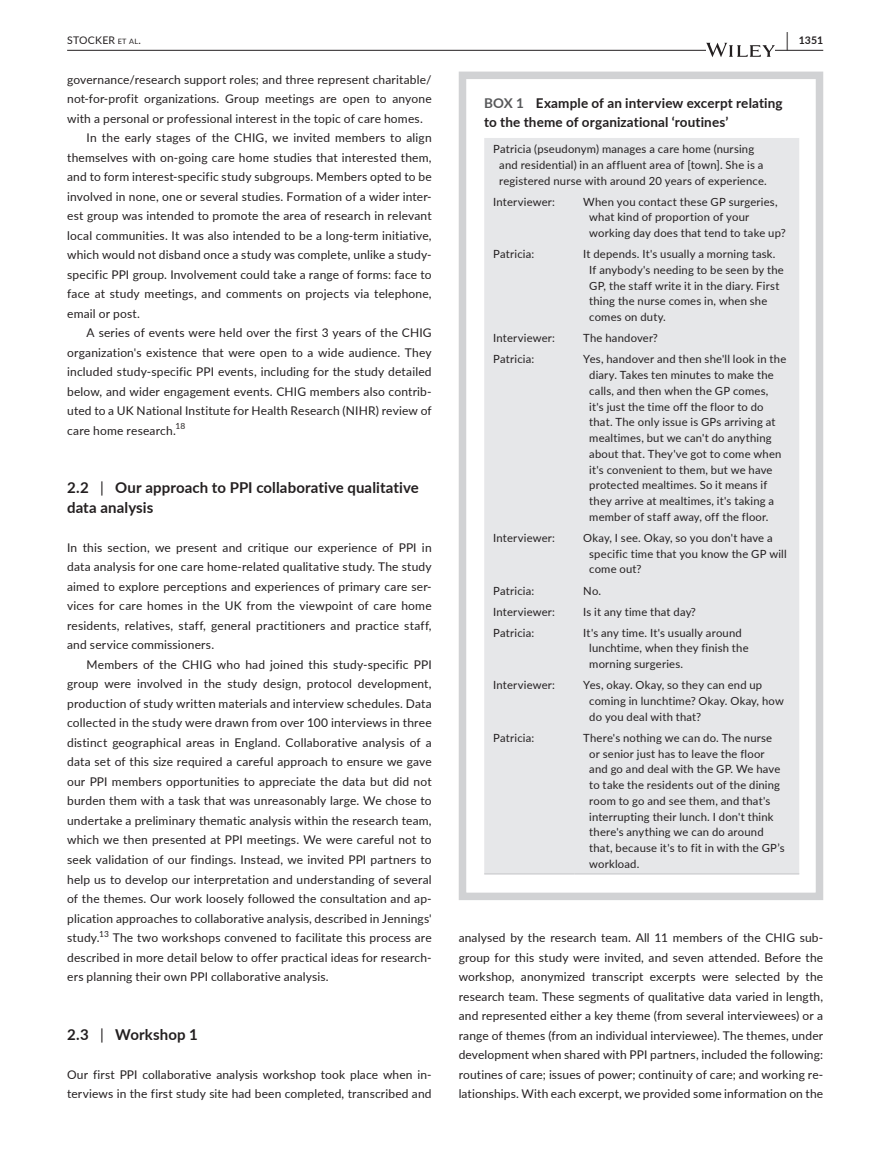
<style>
.page{position:relative;width:893px;height:1174px;background:#fff}
.page>*{position:absolute;margin:0;border:0;box-sizing:border-box;transform-origin:0 0}
.t1{font:700 19.5px "Lato";color:#231f20;scale:.48 1}
.t2{font:700 15px/19.5px "Lato";letter-spacing:.01em;color:#231f20}
.t3{font:700 13.5px/19.5px "Lato";letter-spacing:.01em;color:#231f20}
.t4{font:12px/19.5px "Lato";letter-spacing:.015em;color:#231f20;text-align:justify}
.t5{font:11.25px/15.8px "Lato";letter-spacing:.02em;color:#231f20}
.t6{font:10.5px "Lato";letter-spacing:.02em;color:#231f20}
.t7{font:700 10.5px "Lato";color:#231f20}
.t8{font:8.4px "Lato";color:#231f20}
.s1{font-size:7.35px}
.s2{color:#57585a}
.s3{font-weight:400}
</style>
<div class="page">
<hr style="left:67px;top:50px;width:756px;height:1px;background:#231f20">
<svg style="left:706px;top:43px;width:69px;height:14px"></svg>
<div style="left:484px;top:138px;width:315px;height:735px;background:#e6e7e9"></div>
<hr style="left:484px;top:873px;width:90px;height:1px;background:#d1d2d4">
<hr style="left:574px;top:873px;width:225px;height:1px;background:#d1d2d4">
<div style="left:459px;top:72px;width:364px;height:828px;border:8px solid #d1d2d4"></div>
<h1 class="t1" style="left:786px;top:25px;width:7px">|</h1>
<p class="t6" style="left:67px;top:33px;width:75px">STOCKER <span class="s1">et al</span>.</p>
<p class="t7" style="left:799px;top:33px;width:26px">1351</p>
<p class="t4" style="left:67px;top:69px;width:366px">governance/research support roles; and three represent charitable/</p>
<p class="t4" style="left:67px;top:89px;width:366px">not-for-profit organizations. Group meetings are open to anyone</p>
<p class="t4" style="left:67px;top:108px;width:357px">with a personal or professional interest in the topic of care homes.</p>
<p class="t4" style="left:87px;top:128px;width:347px">In the early stages of the CHIG, we invited members to align</p>
<p class="t4" style="left:67px;top:147px;width:366px">themselves with on-going care home studies that interested them,</p>
<p class="t4" style="left:67px;top:167px;width:366px">and to form interest-specific study subgroups. Members opted to be</p>
<p class="t4" style="left:67px;top:186px;width:366px">involved in none, one or several studies. Formation of a wider inter-</p>
<p class="t4" style="left:67px;top:206px;width:366px">est group was intended to promote the area of research in relevant</p>
<p class="t4" style="left:67px;top:225px;width:366px">local communities. It was also intended to be a long-term initiative,</p>
<p class="t4" style="left:67px;top:245px;width:366px">which would not disband once a study was complete, unlike a study-</p>
<p class="t4" style="left:67px;top:264px;width:366px">specific PPI group. Involvement could take a range of forms: face to</p>
<p class="t4" style="left:67px;top:284px;width:366px">face at study meetings, and comments on projects via telephone,</p>
<p class="t4" style="left:67px;top:303px;width:74px">email or post.</p>
<p class="t4" style="left:87px;top:323px;width:347px">A series of events were held over the first 3 years of the CHIG</p>
<p class="t4" style="left:67px;top:342px;width:366px">organization's existence that were open to a wide audience. They</p>
<p class="t4" style="left:67px;top:362px;width:366px">included study-specific PPI events, including for the study detailed</p>
<p class="t4" style="left:67px;top:381px;width:366px">below, and wider engagement events. CHIG members also contrib-</p>
<p class="t4" style="left:67px;top:401px;width:366px">uted to a UK National Institute for Health Research (NIHR) review of</p>
<p class="t4" style="left:67px;top:420px;width:110px">care home research.</p>
<p class="t8" style="left:176px;top:420px;width:11px">18</p>
<p class="t3" style="left:484px;top:93px;width:300px"><span class="s2">BOX 1</span> Example of an interview excerpt relating to the theme of organizational ‘routines’</p>
<p class="t5" style="left:499px;top:141px;width:269px;text-indent:-6px">Patricia (pseudonym) manages a care home (nursing and residential) in an affluent area of [town]. She is a registered nurse with around 20 years of experience.</p>
<p class="t5" style="left:493px;top:193px;width:63px">Interviewer:</p>
<p class="t5" style="left:589px;top:193px;width:198px;text-indent:-6px">When you contact these GP surgeries, what kind of proportion of your working day does that tend to take up?</p>
<p class="t5" style="left:493px;top:246px;width:42px">Patricia:</p>
<p class="t5" style="left:589px;top:246px;width:196px;text-indent:-6px">It depends. It's usually a morning task.<br>If anybody's needing to be seen by the<br>GP, the staff write it in the diary. First thing the nurse comes in, when she comes on duty.</p>
<p class="t5" style="left:493px;top:330px;width:63px">Interviewer:</p>
<p class="t5" style="left:583px;top:330px;width:76px">The handover?</p>
<p class="t5" style="left:493px;top:351px;width:42px">Patricia:</p>
<p class="t5" style="left:589px;top:351px;width:199px;text-indent:-6px">Yes, handover and then she'll look in the diary. Takes ten minutes to make the calls, and then when the GP comes,<br>it's just the time off the floor to do that. The only issue is GPs arriving at mealtimes, but we can't do anything about that. They've got to come when it's convenient to them, but we have protected mealtimes. So it means if they arrive at mealtimes, it's taking a member of staff away, off the floor.</p>
<p class="t5" style="left:493px;top:529px;width:63px">Interviewer:</p>
<p class="t5" style="left:589px;top:529px;width:199px;text-indent:-6px">Okay, I see. Okay, so you don't have a specific time that you know the GP will come out?</p>
<p class="t5" style="left:493px;top:582px;width:42px">Patricia:</p>
<p class="t5" style="left:583px;top:582px;width:19px">No.</p>
<p class="t5" style="left:493px;top:603px;width:63px">Interviewer:</p>
<p class="t5" style="left:583px;top:603px;width:114px">Is it any time that day?</p>
<p class="t5" style="left:493px;top:624px;width:42px">Patricia:</p>
<p class="t5" style="left:589px;top:624px;width:161px;text-indent:-6px">It's any time. It's usually around lunchtime, when they finish the morning surgeries.</p>
<p class="t5" style="left:493px;top:677px;width:63px">Interviewer:</p>
<p class="t5" style="left:589px;top:677px;width:196px;text-indent:-6px">Yes, okay. Okay, so they can end up coming in lunchtime? Okay. Okay, how do you deal with that?</p>
<p class="t5" style="left:493px;top:729px;width:42px">Patricia:</p>
<p class="t5" style="left:589px;top:729px;width:197px;text-indent:-6px">There's nothing we can do. The nurse or senior just has to leave the floor and go and deal with the GP. We have to take the residents out of the dining room to go and see them, and that's interrupting their lunch. I don't think there's anything we can do around that, because it's to fit in with the GP’s workload.</p>
<p class="t2" style="left:67px;top:477px;width:353px">2.2 <span class="s3">|</span> Our approach to PPI collaborative qualitative data analysis</p>
<p class="t4" style="left:67px;top:537px;width:366px">In this section, we present and critique our experience of PPI in data analysis for one care home-related qualitative study. The study aimed to explore perceptions and experiences of primary care ser&shy;vices for care homes in the UK from the viewpoint of care home residents, relatives, staff, general practitioners and practice staff, and service commissioners.</p>
<p class="t4" style="left:67px;top:654px;width:366px;text-indent:20px">Members of the CHIG who had joined this study-specific PPI group were involved in the study design, protocol development, production of study written materials and interview schedules. Data collected in the study were drawn from over 100 interviews in three distinct geographical areas in England. Collaborative analysis of a data set of this size required a careful approach to ensure we gave our PPI members opportunities to appreciate the data but did not burden them with a task that was unreasonably large. We chose to undertake a preliminary thematic analysis within the research team, which we then presented at PPI meetings. We were careful not to seek validation of our findings. Instead, we invited PPI partners to help us to develop our interpretation and understanding of several of the themes. Our work loosely followed the consultation and ap&shy;plication approaches to collaborative analysis, described in Jennings' study.<sup>13</sup> The two workshops convened to facilitate this process are described in more detail below to offer practical ideas for research&shy;ers planning their own PPI collaborative analysis.</p>
<p class="t4" style="left:459px;top:927px;width:366px">analysed by the research team. All 11 members of the CHIG sub&shy;group for this study were invited, and seven attended. Before the workshop, anonymized transcript excerpts were selected by the research team. These segments of qualitative data varied in length, and represented either a key theme (from several interviewees) or a range of themes (from an individual interviewee). The themes, under development when shared with PPI partners, included the following: routines of care; issues of power; continuity of care; and working re&shy;lationships. With each excerpt, we provided some information on the</p>
<p class="t2" style="left:67px;top:1023px;width:132px">2.3 <span class="s3">|</span> Workshop 1</p>
<p class="t4" style="left:67px;top:1064px;width:366px">Our first PPI collaborative analysis workshop took place when in&shy;terviews in the first study site had been completed, transcribed and</p>
</div>
